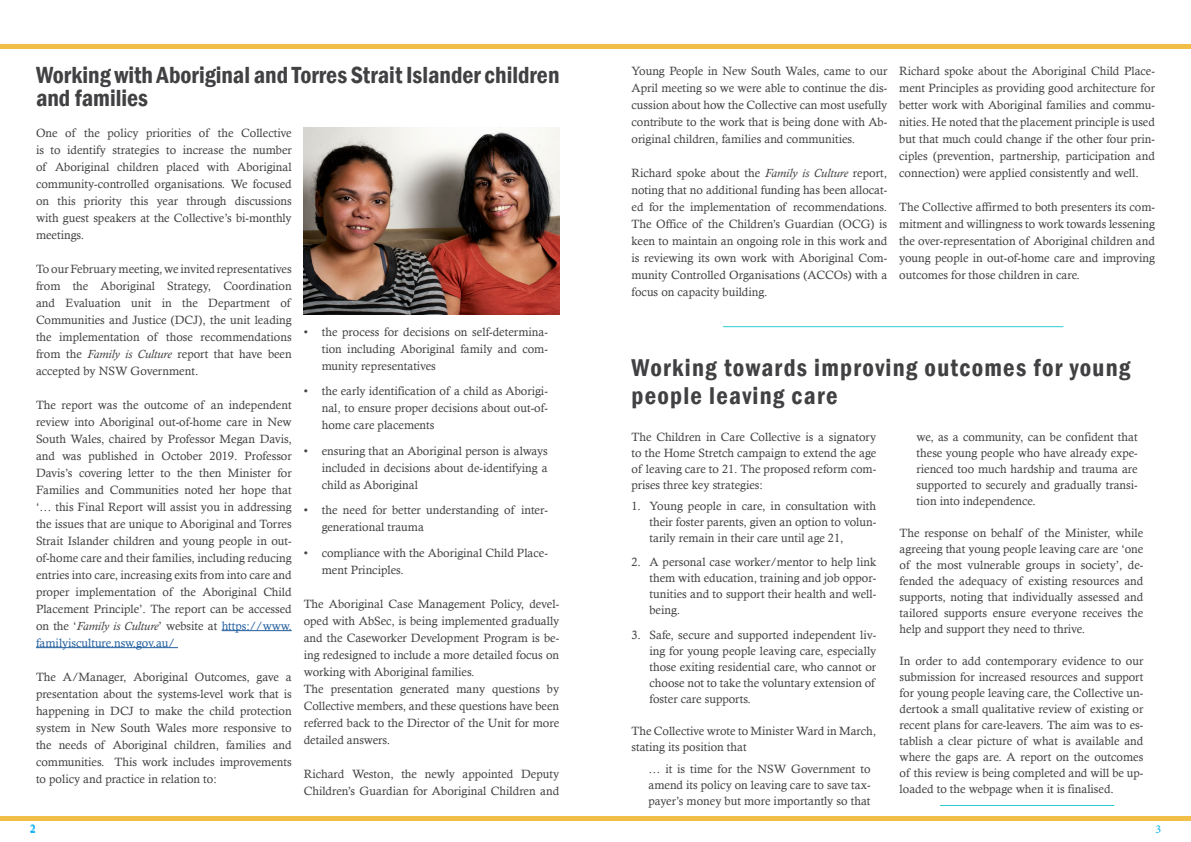
<style>
.page{position:relative;width:1191px;height:842px;background:#fff}
.page>*{position:absolute;margin:0;border:0;box-sizing:border-box;transform-origin:0 0}
.t1{font:600 condensed 25px/28px "Franklin Gothic";letter-spacing:.05em;color:#414042}
.t2{font:600 condensed 24px/23px "Franklin Gothic";color:#414042}
.t3{font:12px/17px "Calisto";color:#414042;text-align:justify}
.t4{font:12px "Minion Pro";color:#00aeef}
.s1{font-style:italic}
.s2{color:#215e9e}
</style>
<div class="page">
<hr style="left:592px;top:816px;width:599px;height:4px;background:#f1be48">
<hr style="left:0;top:44px;width:1191px;height:4px;background:#f1be48">
<hr style="left:0;top:816px;width:598px;height:4px;background:#f1be48">
<hr style="left:222px;top:630px;width:70px;height:1px;background:#215e9e">
<hr style="left:36px;top:647px;width:142px;height:1px;background:#215e9e">
<hr style="left:723px;top:326px;width:340px;height:1px;background:#2dccd2">
<img style="left:304px;top:128px;width:255px;height:187px">
<hr style="left:940px;top:805px;width:174px;height:1px;background:#2dccd2">
<h2 class="t2" style="left:36px;top:64px;width:525px">Working with Aboriginal and Torres Strait Islander children and families</h2>
<p class="t3" style="left:36px;top:124px;width:257px">One of the policy priorities of the Collective is to identify strategies to increase the number of Aboriginal children placed with Aboriginal community-controlled organisations. We focused on this priority this year through discussions with guest speakers at the Collective’s bi-monthly meetings.</p>
<p class="t3" style="left:36px;top:260px;width:257px">To our February meeting, we invited representatives from the Aboriginal Strategy, Coordination and Evaluation unit in the Department of Communities and Justice (DCJ), the unit leading the implementation of those recommendations from the <span class="s1">Family is Culture</span> report that have been accepted by NSW Government.</p>
<p class="t3" style="left:36px;top:396px;width:257px">The report was the outcome of an independent review into Aboriginal out-of-home care in New South Wales, chaired by Professor Megan Davis, and was published in October 2019. Professor Davis’s covering letter to the then Minister for Families and Communities noted her hope that ‘… this Final Report will assist you in addressing the issues that are unique to Aboriginal and Torres Strait Islander children and young people in out&shy;of-home care and their families, including reducing entries into care, increasing exits from into care and proper implementation of the Aboriginal Child Placement Principle’. The report can be accessed on the ‘<span class="s1">Family is Culture</span>’ website at <span class="s2">https://www. familyisculture.nsw.gov.au/</span></p>
<p class="t3" style="left:36px;top:668px;width:257px">The A/Manager, Aboriginal Outcomes, gave a presentation about the systems-level work that is happening in DCJ to make the child protection system in New South Wales more responsive to the needs of Aboriginal children, families and communities. This work includes improvements to policy and practice in relation to:</p>
<p class="t3" style="left:322px;top:323px;width:228px;text-indent:-18px">• the process for decisions on self-determina&shy;tion including Aboriginal family and com&shy;munity representatives</p>
<p class="t3" style="left:322px;top:382px;width:228px;text-indent:-18px">• the early identification of a child as Aborigi&shy;nal, to ensure proper decisions about out-of&shy;home care placements</p>
<p class="t3" style="left:322px;top:442px;width:228px;text-indent:-18px">• ensuring that an Aboriginal person is always included in decisions about de-identifying a child as Aboriginal</p>
<p class="t3" style="left:322px;top:501px;width:228px;text-indent:-18px">• the need for better understanding of inter&shy;generational trauma</p>
<p class="t3" style="left:322px;top:544px;width:228px;text-indent:-18px">• compliance with the Aboriginal Child Place&shy;ment Principles.</p>
<p class="t3" style="left:304px;top:595px;width:257px;text-align:left">The Aboriginal Case Management Policy, devel&shy;oped with AbSec, is being implemented gradually and the Caseworker Development Program is be&shy;ing redesigned to include a more detailed focus on working with Aboriginal families.<br>The presentation generated many questions by Collective members, and these questions have been referred back to the Director of the Unit for more detailed answers.</p>
<p class="t3" style="left:304px;top:765px;width:257px">Richard Weston, the newly appointed Deputy<br>Children’s Guardian for Aboriginal Children and</p>
<p class="t3" style="left:631px;top:63px;width:257px">Young People in New South Wales, came to our April meeting so we were able to continue the dis&shy;cussion about how the Collective can most usefully contribute to the work that is being done with Ab&shy;original children, families and communities.</p>
<p class="t3" style="left:631px;top:165px;width:257px">Richard spoke about the <span class="s1">Family is Culture</span> report, noting that no additional funding has been allocat&shy;ed for the implementation of recommendations.<br>The Office of the Children’s Guardian (OCG) is keen to maintain an ongoing role in this work and is reviewing its own work with Aboriginal Com&shy;munity Controlled Organisations (ACCOs) with a focus on capacity building.</p>
<p class="t3" style="left:899px;top:63px;width:257px">Richard spoke about the Aboriginal Child Place&shy;ment Principles as providing good architecture for better work with Aboriginal families and commu&shy;nities. He noted that the placement principle is used but that much could change if the other four prin&shy;ciples (prevention, partnership, participation and connection) were applied consistently and well.</p>
<p class="t3" style="left:899px;top:199px;width:257px">The Collective affirmed to both presenters its com&shy;mitment and willingness to work towards lessening the over-representation of Aboriginal children and young people in out-of-home care and improving outcomes for those children in care.</p>
<h1 class="t1" style="left:631px;top:354px;width:500px">Working towards improving outcomes for young people leaving care</h1>
<p class="t3" style="left:631px;top:429px;width:246px;line-height:16px">The Children in Care Collective is a signatory to the Home Stretch campaign to extend the age of leaving care to 21. The proposed reform com&shy;prises three key strategies:</p>
<p class="t3" style="left:649px;top:498px;width:228px;line-height:16px;text-indent:-18px">1. Young people in care, in consultation with their foster parents, given an option to volun&shy;tarily remain in their care until age 21,</p>
<p class="t3" style="left:649px;top:554px;width:228px;line-height:16px;text-indent:-18px">2. A personal case worker/mentor to help link them with education, training and job oppor&shy;tunities and to support their health and well&shy;being.</p>
<p class="t3" style="left:649px;top:627px;width:228px;line-height:16px;text-indent:-18px">3. Safe, secure and supported independent liv&shy;ing for young people leaving care, especially those exiting residential care, who cannot or choose not to take the voluntary extension of foster care supports.</p>
<p class="t3" style="left:631px;top:723px;width:246px;line-height:16px">The Collective wrote to Minister Ward in March, stating its position that</p>
<p class="t3" style="left:648px;top:761px;width:223px;line-height:16px">… it is time for the NSW Government to amend its policy on leaving care to save tax&shy;payer’s money but more importantly so that</p>
<p class="t3" style="left:916px;top:429px;width:223px;line-height:16px">we, as a community, can be confident that these young people who have already expe&shy;rienced too much hardship and trauma are supported to securely and gradually transi&shy;tion into independence.</p>
<p class="t3" style="left:899px;top:525px;width:245px;line-height:16px">The response on behalf of the Minister, while agreeing that young people leaving care are ‘one of the most vulnerable groups in society’, de&shy;fended the adequacy of existing resources and supports, noting that individually assessed and tailored supports ensure everyone receives the help and support they need to thrive.</p>
<p class="t3" style="left:899px;top:653px;width:245px;line-height:16px">In order to add contemporary evidence to our submission for increased resources and support for young people leaving care, the Collective un&shy;dertook a small qualitative review of existing or recent plans for care-leavers. The aim was to es&shy;tablish a clear picture of what is available and where the gaps are. A report on the outcomes of this review is being completed and will be up&shy;loaded to the webpage when it is finalised.</p>
<p class="t4" style="left:30px;top:821px;width:7px">2</p>
<p class="t4" style="left:1155px;top:821px;width:7px">3</p>
</div>
